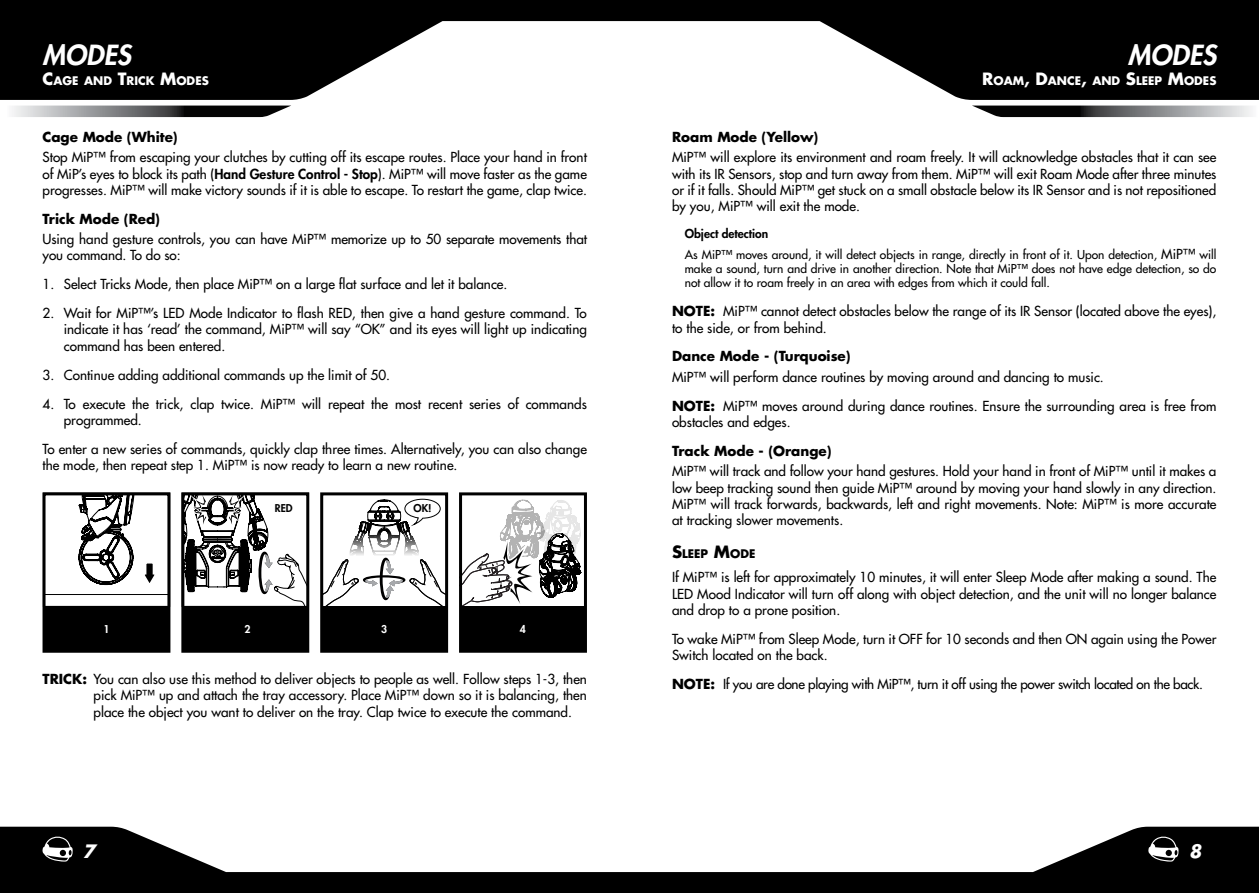
<style>
.page{position:relative;width:1259px;height:893px;background:#fff}
.page>*{position:absolute;margin:0;border:0;box-sizing:border-box;transform-origin:0 0}
.t1{font:italic 800 27px "Futura Std";color:#fff}
.t2{font:italic 700 18px "Futura Std";color:#fff}
.t3{font:500 13.5px/16.2px "Futura Std";color:#000;text-align:justify}
.t4{font:700 13.5px "Futura Std";color:#000}
.t5{font:500 13.5px "Futura Std";letter-spacing:-.025em;color:#000}
.t6{font:500 12px/20.4px "Futura Std";color:#000}
.t7{font:700 11.55px "Futura Std";color:#fff}
.t8{font:700 11.55px "Futura Std";color:#000}
.t9{font:800 10.5px "Futura Std";color:#000}
.t10{font:800 10.5px "Futura Std";color:#fff}
.s1{font-size:16.5px}
.s2{font-weight:800}
.s3{font-weight:700}
.s4{font-size:13.5px}
</style>
<div class="page">
<svg style="left:0;top:827px;width:1259px;height:66px"></svg>
<svg style="left:0;top:0;width:1259px;height:100px;fill:#000"></svg>
<svg style="left:12px;top:106px;width:278px;height:11px;background:#656667"></svg>
<svg style="left:973px;top:106px;width:279px;height:11px;background:#656667"></svg>
<svg style="left:463px;top:500px;width:118px;height:106px"></svg>
<svg style="left:78px;top:496px;width:77px;height:90px"></svg>
<hr style="left:44px;top:594px;width:125px;height:1px;background:#000">
<div style="left:43px;top:492px;width:127px;height:161px;border:3px solid #000"></div>
<div style="left:44px;top:606px;width:125px;height:45px;background:#000"></div>
<div style="left:459px;top:492px;width:128px;height:161px;border:3px solid #000"></div>
<div style="left:460px;top:606px;width:125px;height:45px;background:#000"></div>
<svg style="left:185px;top:496px;width:120px;height:110px"></svg>
<div style="left:181px;top:492px;width:128px;height:161px;border:3px solid #000"></div>
<div style="left:183px;top:606px;width:125px;height:45px;background:#000"></div>
<svg style="left:324px;top:499px;width:120px;height:107px"></svg>
<div style="left:320px;top:492px;width:128px;height:161px;border:3px solid #000"></div>
<div style="left:322px;top:606px;width:125px;height:45px;background:#000"></div>
<svg style="left:42px;top:836px;width:31px;height:26px"></svg>
<div style="left:10px;top:68px;width:24px;height:24px;background:#000"></div>
<div style="left:1226px;top:68px;width:24px;height:24px;background:#000"></div>
<svg style="left:1148px;top:836px;width:30px;height:26px"></svg>
<h1 class="t1" style="left:43px;top:38px;width:22px">MOD</h1>
<h1 class="t1" style="left:104px;top:38px;width:26px">ES</h1>
<p class="t7" style="left:43px;top:73px;width:52px"><span class="s1">C</span>AGE AND</p>
<p class="t7" style="left:118px;top:73px;width:68px"><span class="s1">T</span>RIC K <span class="s1">M</span>ODES</p>
<p class="t4" style="left:43px;top:128px;width:137px">Cage Mode (White)</p>
<p class="t3" style="left:43px;top:149px;width:546px">Stop MiP™ from escaping your clutches by cutting off its escape routes. Place your hand in front of MiP’s eyes to block its path (<span class="s2">Hand Gesture Control - Stop</span>). MiP™ will move faster as the game progresses. MiP™ will make victory sounds if it is able to escape. To restart the game, clap twice.</p>
<p class="t4" style="left:43px;top:210px;width:119px">Trick Mode (Red)</p>
<p class="t3" style="left:43px;top:231px;width:546px">Using hand gesture controls, you can have MiP™ memorize up to 50 separate movements that you command. To do so:</p>
<p class="t3" style="left:43px;top:276px;width:466px">1. Select Tricks Mode, then place MiP™ on a large flat surface and let it balance.</p>
<p class="t3" style="left:64px;top:305px;width:525px;text-indent:-21px">2. Wait for MiP™’s LED Mode Indicator to flash RED, then give a hand gesture command. To indicate it has ‘read’ the command, MiP™ will say “OK” and its eyes will light up indicating command has been entered.</p>
<p class="t3" style="left:43px;top:367px;width:349px">3. Continue adding additional commands up the limit of 50.</p>
<p class="t3" style="left:64px;top:396px;width:524px;text-indent:-21px">4. To execute the trick, clap twice. MiP™ will repeat the most recent series of commands programmed.</p>
<p class="t3" style="left:43px;top:441px;width:546px">To enter a new series of commands, quickly clap three times. Alternatively, you can also change the mode, then repeat step 1. MiP™ is now ready to learn a new routine.</p>
<p class="t9" style="left:275px;top:502px;width:19px">RED</p>
<p class="t9" style="left:413px;top:502px;width:20px">OK!</p>
<p class="t10" style="left:244px;top:622px;width:8px">2</p>
<p class="t10" style="left:381px;top:622px;width:8px">3</p>
<p class="t10" style="left:103px;top:622px;width:8px">1</p>
<p class="t10" style="left:520px;top:622px;width:8px">4</p>
<p class="t3" style="left:94px;top:671px;width:495px;text-indent:-51px"><span class="s3">Tric k:</span> You can also use this method to deliver objects to people as well. Follow steps 1-3, then pick MiP™ up and attach the tray accessory. Place MiP™ down so it is balancing, then place the object you want to deliver on the tray. Clap twice to execute the command.</p>
<h1 class="t1" style="left:1128px;top:38px;width:22px">MOD</h1>
<h1 class="t1" style="left:1189px;top:38px;width:26px">ES</h1>
<p class="t7" style="left:982px;top:73px;width:75px"><span class="s1">R</span>OAM<span class="s1">, D</span>ANCE</p>
<p class="t7" style="left:1081px;top:73px;width:22px"><span class="s1">,</span> AND</p>
<p class="t7" style="left:1126px;top:73px;width:18px"><span class="s1">S</span>LEEP</p>
<p class="t7" style="left:1167px;top:73px;width:26px"><span class="s1">M</span>ODES</p>
<p class="t4" style="left:672px;top:128px;width:148px">Roam Mode (Yellow)</p>
<p class="t3" style="left:672px;top:149px;width:546px">MiP™ will explore its environment and roam freely. It will acknowledge obstacles that it can see with its IR Sensors, stop and turn away from them. MiP™ will exit Roam Mode after three minutes or if it falls. Should MiP™ get stuck on a small obstacle below its IR Sensor and is not repositioned by you, MiP™ will exit the mode.</p>
<p class="t6" style="left:685px;top:223px;width:533px"><span class="s2">Object detection<br></span>As MiP™ moves around, it will detect objects in range, directly in front of it. Upon detection, <span class="s4">MiP™</span> will</p>
<p class="t6" style="left:685px;top:261px;width:533px;line-height:14.4px">make a sound, turn and drive in another direction. Note that MiP™ does not have edge detection, so do not allow it to roam freely in an area with edges from which it could fall.</p>
<p class="t3" style="left:672px;top:303px;width:546px"><span class="s3">NOTE:</span> MiP™ cannot detect obstacles below the range of its IR Sensor (located above the eyes), to the side, or from behind.</p>
<p class="t4" style="left:672px;top:347px;width:180px">Dance Mode - (Turquoise)</p>
<p class="t3" style="left:672px;top:362px;width:546px;line-height:29px">MiP™ will perform dance routines by moving around and dancing to music.<br><span class="s3">NOTE:</span> MiP™ moves around during dance routines. Ensure the surrounding area is free from</p>
<p class="t3" style="left:672px;top:414px;width:120px">obstacles and edges.</p>
<p class="t4" style="left:672px;top:442px;width:161px">Track Mode - (Orange)</p>
<p class="t3" style="left:672px;top:463px;width:546px">MiP™ will track and follow your hand gestures. Hold your hand in front of MiP™ until it makes a low beep tracking sound then guide MiP™ around by moving your hand slowly in any direction.<br>MiP™ will track forwards, backwards, left and right movements. Note: MiP™ is more accurate at tracking slower movements.</p>
<p class="t8" style="left:672px;top:546px;width:18px"><span class="s1">S</span>LEEP</p>
<p class="t8" style="left:714px;top:546px;width:26px"><span class="s1">M</span>ODE</p>
<p class="t3" style="left:672px;top:569px;width:546px">If MiP™ is left for approximately 10 minutes, it will enter Sleep Mode after making a sound. The LED Mood Indicator will turn off along with object detection, and the unit will no longer balance and drop to a prone position.</p>
<p class="t3" style="left:672px;top:631px;width:546px">To wake MiP™ from Sleep Mode, turn it OFF for 10 seconds and then ON again using the Power<br>Switch located on the back.</p>
<p class="t5" style="left:672px;top:675px;width:532px"><span class="s3">NOTE:</span> If you are done playing with MiP™, turn it off using the power switch located on the back.</p>
<h2 class="t2" style="left:83px;top:839px;width:14px">7</h2>
<h2 class="t2" style="left:1189px;top:839px;width:14px">8</h2>
</div>
